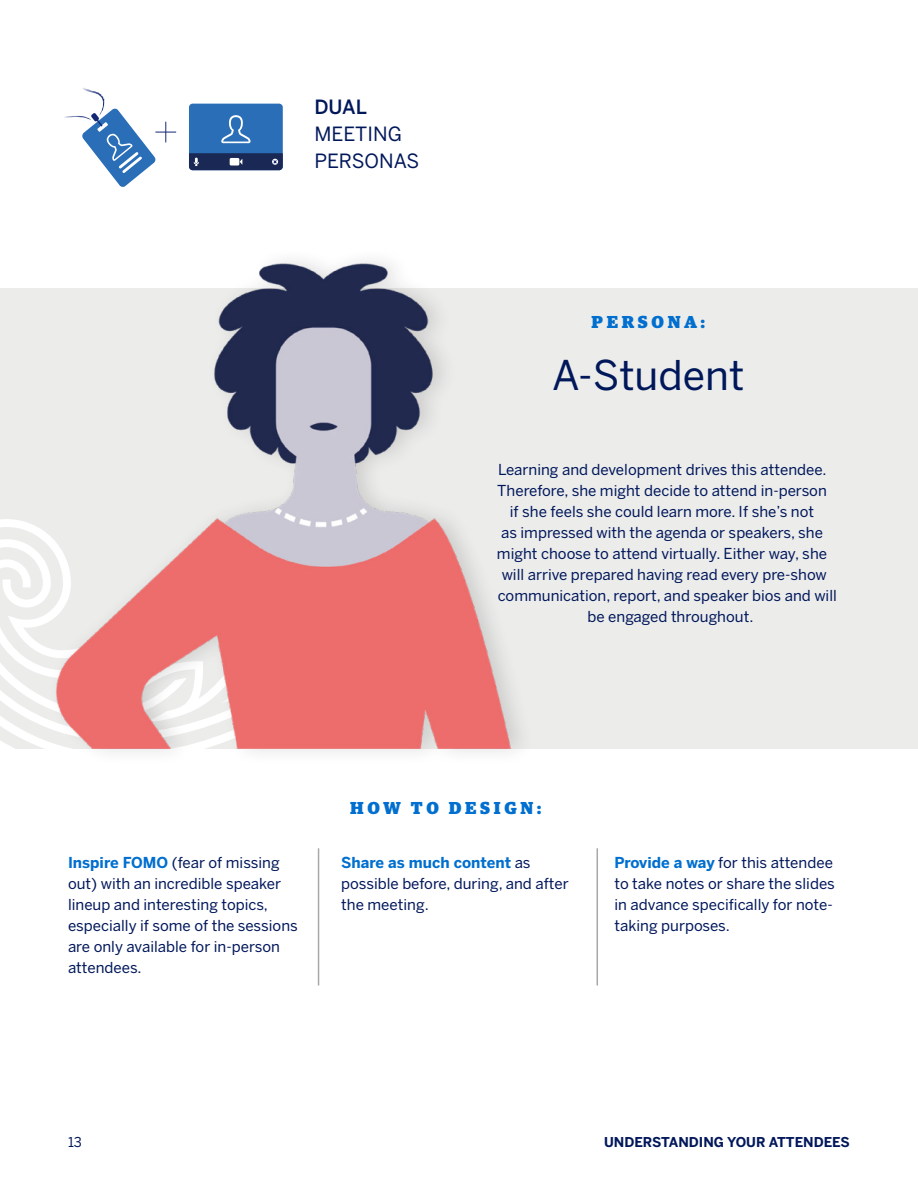
<style>
.page{position:relative;width:918px;height:1188px;background:#fff}
.page>*{position:absolute;margin:0;border:0;box-sizing:border-box;transform-origin:0 0}
.Heading_1{font:40.65px "Benton Sans";color:#00175a}
.GBT_Body_1{font:19.5px/27px "Benton Sans";color:#00175a}
.Label_1{font:900 17.4px "Guardian Egyp";letter-spacing:.21em;color:#006fcf}
.GBT_Body_1-2{font:15px/21px "Benton Sans";color:#00175a}
.GBT_Body_centre{font:15px "Benton Sans";color:#00175a}
.t1{font:700 13.5px "Benton Sans";color:#00175a}
.t2{font:13.5px "Benton Sans";color:#00175a}
.s1{font-weight:500}
.s2{font-weight:700;color:#006fcf}
</style>
<div class="page">
<div style="left:0;top:288px;width:918px;height:460px;background:#ececeb"></div>
<svg style="left:0;top:519px;width:27px;height:229px"></svg>
<div style="left:189px;top:104px;width:94px;height:66px;background:#296eb7;border-radius:4px"></div>
<svg style="left:189px;top:153px;width:94px;height:17px;background:#2b3a63"></svg>
<svg style="left:221px;top:115px;width:30px;height:28px"></svg>
<svg style="left:64px;top:87px;width:112px;height:100px"></svg>
<hr style="left:597px;top:848px;width:1px;height:137px;background:#a7a8aa">
<hr style="left:318px;top:848px;width:1px;height:137px;background:#a7a8aa">
<div style="left:47px;top:246px;width:489px;height:520px;background:#231f20;opacity:.15"></div>
<img style="left:27px;top:246px;width:485px;height:502px">
<p class="GBT_Body_1" style="left:314px;top:93px;width:106px"><span class="s1">DUAL<br></span>MEETING<br>PERSONAS</p>
<p class="Label_1" style="left:592px;top:309px;width:115px">PERSONA:</p>
<p class="Heading_1" style="left:552px;top:352px;width:194px">A-Student</p>
<p class="GBT_Body_centre" style="left:498px;top:461px;width:330px">Learning and development drives this attendee.</p>
<p class="GBT_Body_centre" style="left:497px;top:482px;width:331px">Therefore, she might decide to attend in-person</p>
<p class="GBT_Body_centre" style="left:510px;top:503px;width:306px">if she feels she could learn more. If she’s not</p>
<p class="GBT_Body_centre" style="left:501px;top:524px;width:323px">as impressed with the agenda or speakers, she</p>
<p class="GBT_Body_centre" style="left:497px;top:545px;width:332px">might choose to attend virtually. Either way, she</p>
<p class="GBT_Body_centre" style="left:502px;top:566px;width:327px">will arrive prepared having read every pre-show</p>
<p class="GBT_Body_centre" style="left:498px;top:587px;width:341px">communication, report, and speaker bios and will</p>
<p class="GBT_Body_centre" style="left:588px;top:608px;width:167px">be engaged throughout.</p>
<p class="Label_1" style="left:350px;top:794px;width:193px">HOW TO DESIGN:</p>
<p class="GBT_Body_1-2" style="left:68px;top:851px;width:231px"><span class="s2">Inspire FOMO</span> (fear of missing out) with an incredible speaker lineup and interesting topics, especially if some of the sessions are only available for in-person attendees.</p>
<p class="GBT_Body_1-2" style="left:341px;top:851px;width:229px"><span class="s2">Share as much content</span> as possible before, during, and after the meeting.</p>
<p class="GBT_Body_1-2" style="left:615px;top:851px;width:222px"><span class="s2">Provide a way</span> for this attendee to take notes or share the slides in advance specifically for note&shy;taking purposes.</p>
<p class="t2" style="left:68px;top:1135px;width:15px">13</p>
<p class="t1" style="left:604px;top:1135px;width:247px">UNDERSTANDING YOUR ATTENDEES</p>
</div>
